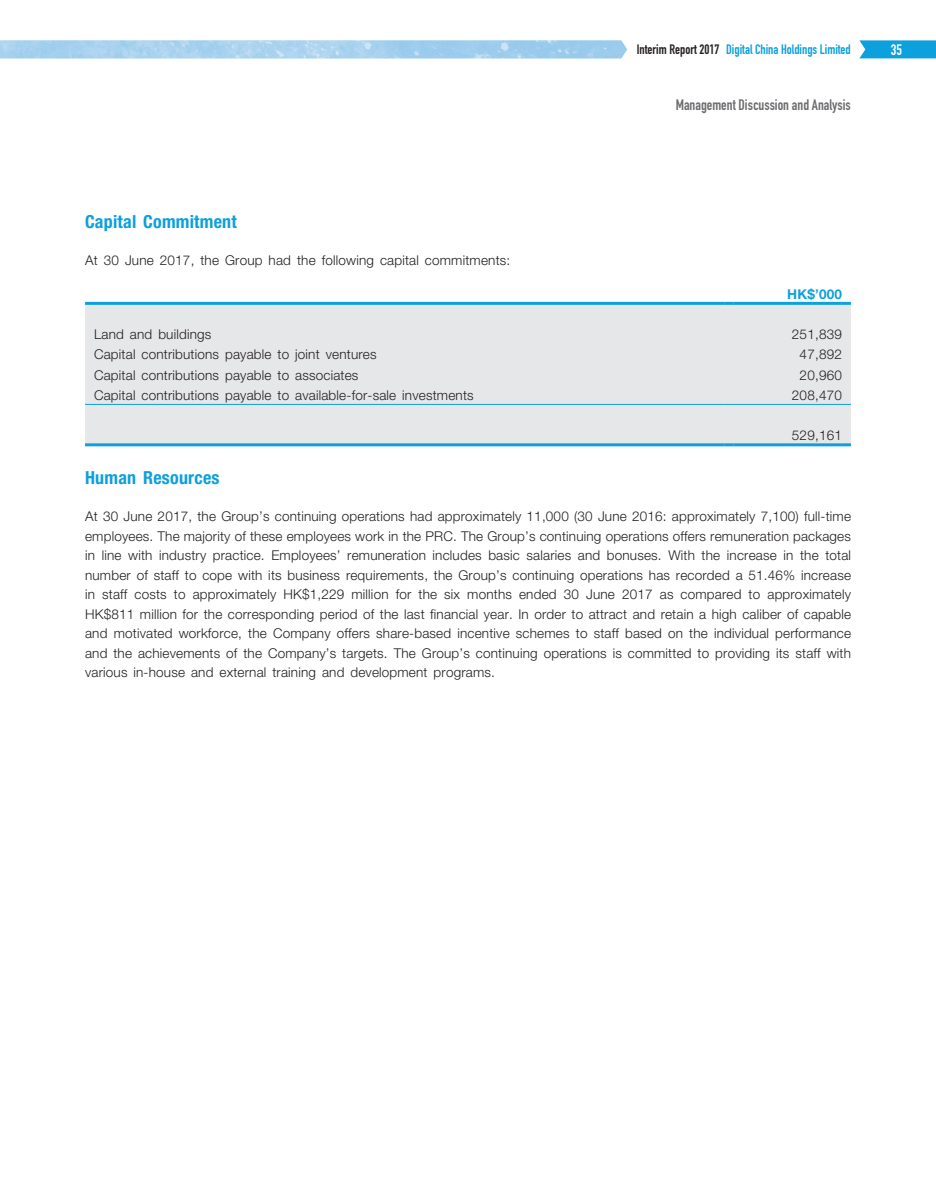
<style>
.page{position:relative;width:936px;height:1191px;background:#fff}
.page>*{position:absolute;margin:0;border:0;box-sizing:border-box;transform-origin:0 0}
._03_H1{font:700 condensed 18px "Helvetica Neue LT Std";letter-spacing:.01em;color:#0ca0dc}
.t1{font:15px "DIN Engschrift Std";color:#6c6d70}
.t2{font:15px "DIN Engschrift Std";color:#fff}
._11_P0{font:300 13.5px/19.5px "Helvetica Neue LT Std";letter-spacing:.015em;color:#231f20;text-align:justify}
._15_Table_Stub{font:300 13.5px "Helvetica Neue LT Std";letter-spacing:.015em;color:#231f20}
.t3{font:13.5px "DIN Engschrift Std";color:#0ca0dc}
._31_table_tab_6pt{font:300 13.5px "Helvetica Neue LT Std";letter-spacing:.015em;color:#231f20}
._31_table_tab_6pt-2{font:700 13.5px "Helvetica Neue LT Std";color:#0ca0dc}
.s1{color:#231f20}
</style>
<div class="page">
<svg style="left:859px;top:40px;width:76px;height:18px"></svg>
<img style="left:0;top:40px;width:627px;height:18px">
<div style="left:85px;top:305px;width:765px;height:138px;background:#e6e7e9"></div>
<hr style="left:85px;top:302px;width:639px;height:3px;background:#0ca0dc">
<svg style="left:724px;top:302px;width:9px;height:3px"></svg>
<hr style="left:733px;top:302px;width:108px;height:3px;background:#0ca0dc">
<svg style="left:841px;top:302px;width:9px;height:3px"></svg>
<hr style="left:85px;top:443px;width:639px;height:3px;background:#0ca0dc">
<svg style="left:724px;top:443px;width:9px;height:3px"></svg>
<hr style="left:733px;top:443px;width:108px;height:3px;background:#0ca0dc">
<svg style="left:841px;top:443px;width:9px;height:3px"></svg>
<hr style="left:85px;top:404px;width:639px;height:1px;background:#0ca0dc">
<hr style="left:733px;top:404px;width:108px;height:1px;background:#0ca0dc">
<p class="t3" style="left:636px;top:41px;width:215px"><span class="s1">Interim Report 2017</span> Digital China Holdings Limited</p>
<p class="t2" style="left:890px;top:41px;width:13px">35</p>
<p class="_03_H1" style="left:85px;top:210px;width:153px">Capital Commitment</p>
<p class="_11_P0" style="left:85px;top:250px;width:426px">At 30 June 2017, the Group had the following capital commitments:</p>
<p class="t1" style="left:675px;top:96px;width:177px">Management Discussion and Analysis</p>
<p class="_31_table_tab_6pt-2" style="left:787px;top:286px;width:56px">HK$’000</p>
<p class="_15_Table_Stub" style="left:94px;top:326px;width:119px">Land and buildings</p>
<p class="_31_table_tab_6pt" style="left:791px;top:326px;width:51px">251,839</p>
<p class="_15_Table_Stub" style="left:94px;top:346px;width:284px">Capital contributions payable to joint ventures</p>
<p class="_31_table_tab_6pt" style="left:799px;top:346px;width:44px">47,892</p>
<p class="_15_Table_Stub" style="left:94px;top:367px;width:266px">Capital contributions payable to associates</p>
<p class="_31_table_tab_6pt" style="left:799px;top:367px;width:44px">20,960</p>
<p class="_15_Table_Stub" style="left:94px;top:387px;width:381px">Capital contributions payable to available-for-sale investments</p>
<p class="_31_table_tab_6pt" style="left:791px;top:387px;width:51px">208,470</p>
<p class="_31_table_tab_6pt" style="left:791px;top:427px;width:51px">529,161</p>
<p class="_03_H1" style="left:85px;top:466px;width:136px">Human Resources</p>
<p class="_11_P0" style="left:85px;top:506px;width:767px">At 30 June 2017, the Group’s continuing operations had approximately 11,000 (30 June 2016: approximately 7,100) full-time employees. The majority of these employees work in the PRC. The Group’s continuing operations offers remuneration packages in line with industry practice. Employees’ remuneration includes basic salaries and bonuses. With the increase in the total number of staff to cope with its business requirements, the Group’s continuing operations has recorded a 51.46% increase in staff costs to approximately HK$1,229 million for the six months ended 30 June 2017 as compared to approximately HK$811 million for the corresponding period of the last financial year. In order to attract and retain a high caliber of capable and motivated workforce, the Company offers share-based incentive schemes to staff based on the individual performance and the achievements of the Company’s targets. The Group’s continuing operations is committed to providing its staff with various in-house and external training and development programs.</p>
</div>
